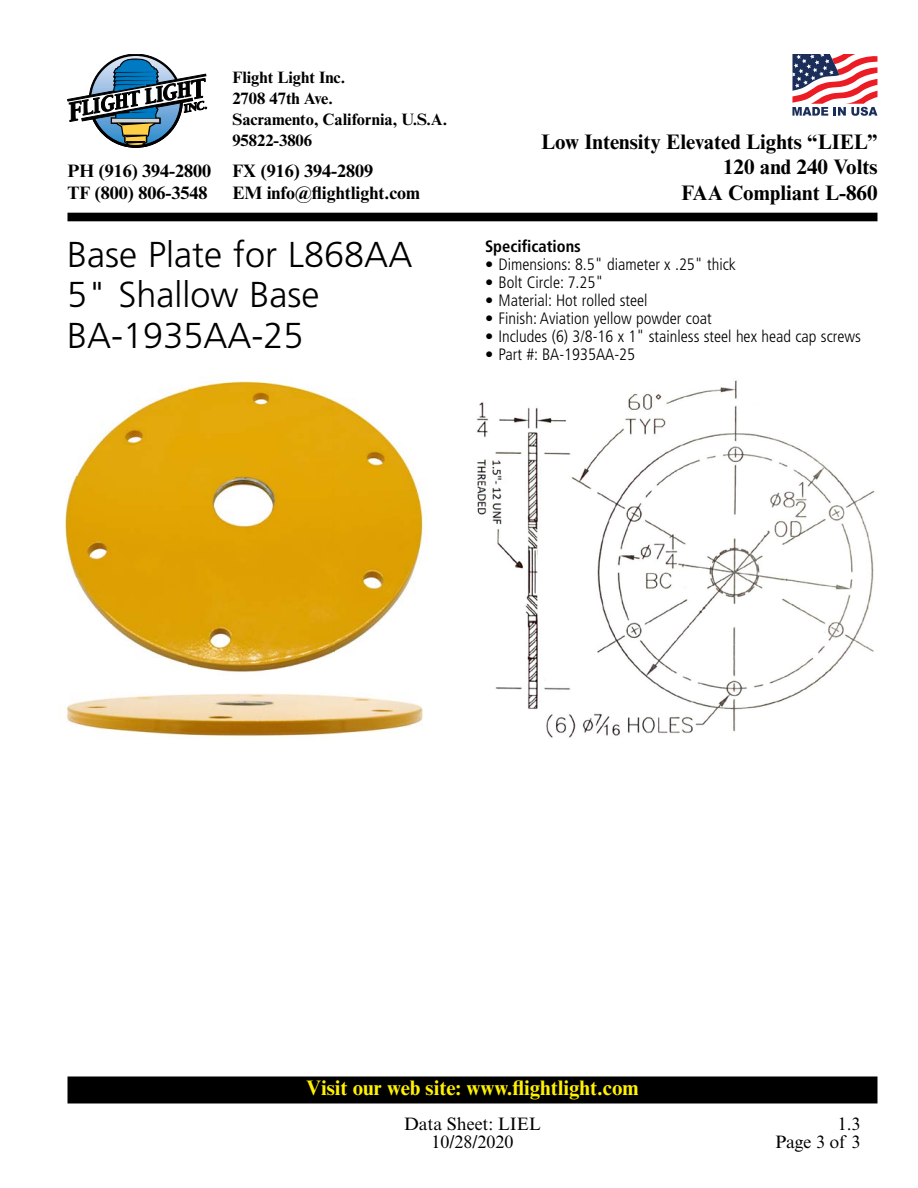
<style>
.page{position:relative;width:918px;height:1188px;background:#fff}
.page>*{position:absolute;margin:0;border:0;box-sizing:border-box;transform-origin:0 0}
.t1{font:300 36px/40.5px "Frutiger LT Std";color:#000}
.t2{font:700 21px/25.5px "Times New Roman MT Std";color:#000;text-align:right}
.t3{font:700 21px "Times New Roman MT Std";color:#fff200}
.t4{font:700 18px/22.5px "Times New Roman MT Std";color:#000}
.t5{font:18px/18px "Times New Roman MT Std";color:#000;text-align:center}
.t6{font:300 condensed 16.5px "Frutiger LT Std";color:#000}
.t7{font:700 16.5px/21px "Times New Roman MT Std";color:#000}
.t8{font:700 condensed 16.5px "Frutiger LT Std";color:#000}
</style>
<div class="page">
<div style="left:68px;top:1077px;width:809px;height:26px;background:#000"></div>
<div style="left:68px;top:1076px;width:810px;height:27px;border:2px solid #000"></div>
<svg style="left:68px;top:54px;width:139px;height:94px"></svg>
<div style="left:68px;top:213px;width:810px;height:8px;background:#000"></div>
<svg style="left:792px;top:54px;width:85px;height:62px"></svg>
<img style="left:65px;top:381px;width:361px;height:291px">
<img style="left:66px;top:693px;width:357px;height:44px">
<img style="left:477px;top:380px;width:398px;height:358px">
<p class="t4" style="left:67px;top:159px;width:145px">PH (916) 394-2800<br>TF (800) 806-3548</p>
<p class="t7" style="left:232px;top:67px;width:216px">Flight Light Inc.<br>2708 47th Ave.<br>Sacramento, California, U.S.A.<br>95822-3806</p>
<p class="t4" style="left:232px;top:159px;width:189px">FX (916) 394-2809<br>EM info@flightlight.com</p>
<p class="t2" style="left:541px;top:129px;width:338px">Low Intensity Elevated Lights “LIEL”<br>120 and 240 Volts<br>FAA Compliant L-860</p>
<h1 class="t1" style="left:67px;top:235px;width:347px">Base Plate for L868AA<br>5" Shallow Base<br>BA-1935AA-25</h1>
<p class="t8" style="left:485px;top:237px;width:97px">Specifications</p>
<p class="t6" style="left:485px;top:255px;width:252px">• Dimensions: 8.5" diameter x .25" thick</p>
<p class="t6" style="left:485px;top:273px;width:120px">• Bolt Circle: 7.25"</p>
<p class="t6" style="left:485px;top:291px;width:164px">• Material: Hot rolled steel</p>
<p class="t6" style="left:485px;top:309px;width:228px">• Finish: Aviation yellow powder coat</p>
<p class="t6" style="left:485px;top:327px;width:377px">• Includes (6) 3/8-16 x 1" stainless steel hex head cap screws</p>
<p class="t6" style="left:485px;top:345px;width:152px">• Part #: BA-1935AA-25</p>
<p class="t3" style="left:306px;top:1075px;width:334px">Visit our web site: www.flightlight.com</p>
<p class="t5" style="left:404px;top:1114px;width:138px">Data Sheet: LIEL<br>10/28/2020</p>
<p class="t5" style="left:775px;top:1114px;width:87px;text-align:right">1.3<br>Page 3 of 3</p>
</div>
